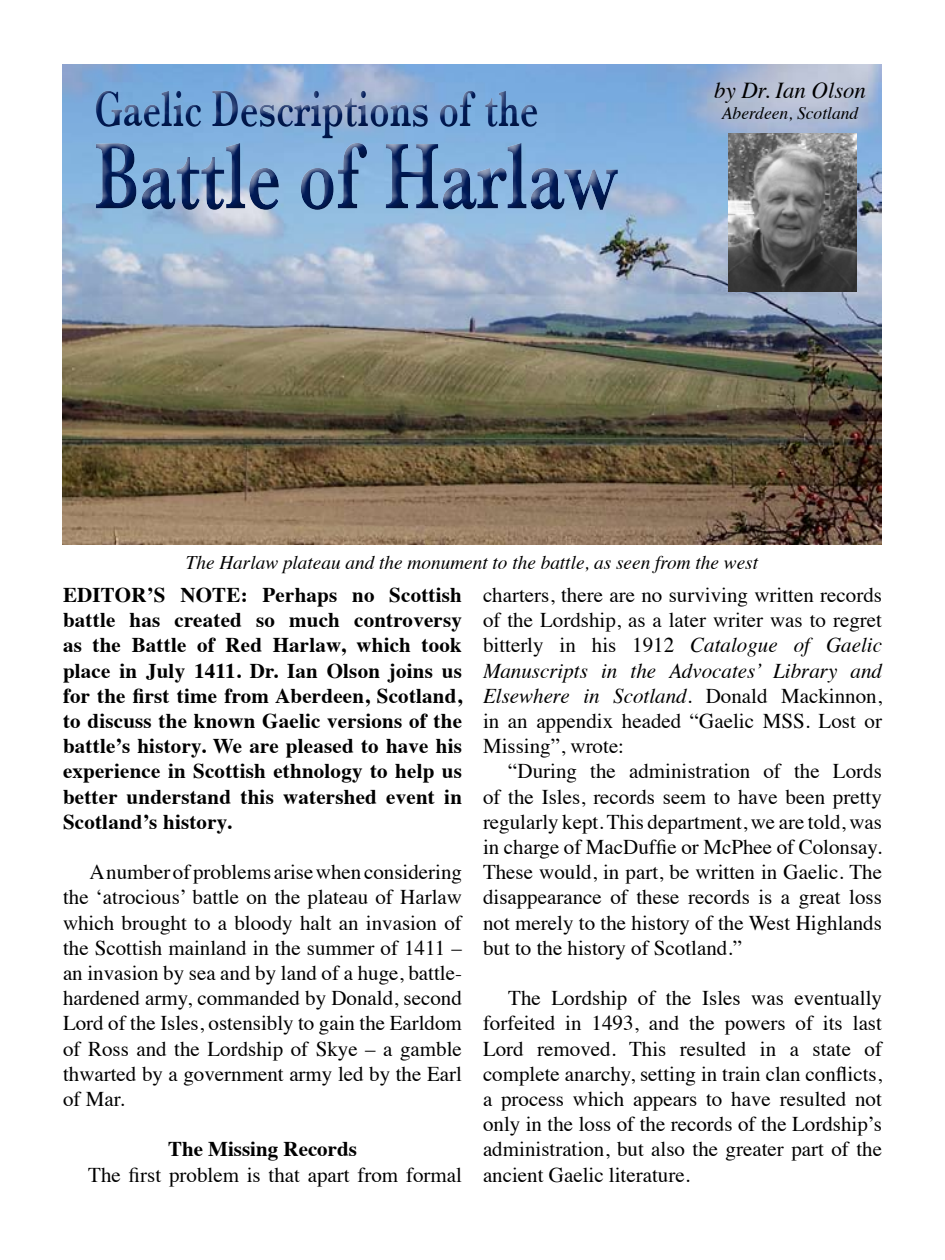
<style>
.page{position:relative;width:945px;height:1260px;background:#fff}
.page>*{position:absolute;margin:0;border:0;box-sizing:border-box;transform-origin:0 0}
.t1{font:600 96.95px "Baskerville";color:#001b59;scale:.7 1}
.t2{font:600 52.5px "Baskerville";color:#001b59;scale:.7 1}
.t3{font:italic 22.75px "Times";color:#000}
.t4{font:21px/25.2px "Times";color:#000;text-align:justify}
.t5{font:700 21px/25.2px "Times";letter-spacing:.01em;color:#000;text-align:justify}
.t6{font:italic 19.25px "Times";color:#000}
.t7{font:italic 17.5px "Times";color:#000}
.s1{font-style:italic}
</style>
<div class="page">
<img style="left:63px;top:65px;width:819px;height:479px">
<div style="left:58px;top:77px;width:678px;height:190px;background:#000;opacity:.33"></div>
<img style="left:728px;top:133px;width:129px;height:159px">
<h2 class="t2" style="left:94px;top:78px;width:636px">Gaelic Descriptions of the</h2>
<h1 class="t1" style="left:94px;top:120px;width:751px">Battle of Harlaw</h1>
<p class="t3" style="left:714px;top:70px;width:153px">by Dr. Ian Olson</p>
<p class="t7" style="left:722px;top:98px;width:138px">Aberdeen, Scotland</p>
<p class="t6" style="left:186px;top:546px;width:574px">The Harlaw plateau and the monument to the battle, as seen from the west</p>
<p class="t5" style="left:63px;top:580px;width:401px">EDITOR’S NOTE: Perhaps no Scottish battle has created so much controversy as the Battle of Red Harlaw, which took place in July 1411. Dr. Ian Olson joins us for the first time from Aberdeen, Scotland, to discuss the known Gaelic versions of the battle’s history. We are pleased to have his experience in Scottish ethnology to help us better understand this watershed event in Scotland’s history.</p>
<p class="t4" style="left:63px;top:858px;width:401px;text-indent:27px">A number of problems arise when considering the ‘atrocious’ battle on the plateau of Harlaw which brought to a bloody halt an invasion of the Scottish mainland in the summer of 1411 – an invasion by sea and by land of a huge, battle&shy;hardened army, commanded by Donald, second Lord of the Isles, ostensibly to gain the Earldom of Ross and the Lordship of Skye – a gamble thwarted by a government army led by the Earl of Mar.</p>
<p class="t5" style="left:168px;top:1134px;width:190px">The Missing Records</p>
<p class="t4" style="left:88px;top:1160px;width:375px">The first problem is that apart from formal</p>
<p class="t4" style="left:483px;top:581px;width:401px">charters, there are no surviving written records of the Lordship, as a later writer was to regret bitterly in his 1912 <span class="s1">Catalogue of Gaelic Manuscripts in the Advocates’ Library and Elsewhere in Scotland</span>. Donald Mackinnon, in an appendix headed “Gaelic MSS. Lost or Missing”, wrote:</p>
<p class="t4" style="left:483px;top:757px;width:401px;text-indent:25px">“During the administration of the Lords of the Isles, records seem to have been pretty regularly kept. This department, we are told, was in charge of MacDuffie or McPhee of Colonsay.<br>These would, in part, be written in Gaelic. The disappearance of these records is a great loss not merely to the history of the West Highlands but to the history of Scotland.”</p>
<p class="t4" style="left:483px;top:984px;width:401px;text-indent:25px">The Lordship of the Isles was eventually forfeited in 1493, and the powers of its last Lord removed. This resulted in a state of complete anarchy, setting in train clan conflicts, a process which appears to have resulted not only in the loss of the records of the Lordship’s administration, but also the greater part of the ancient Gaelic literature.</p>
</div>
